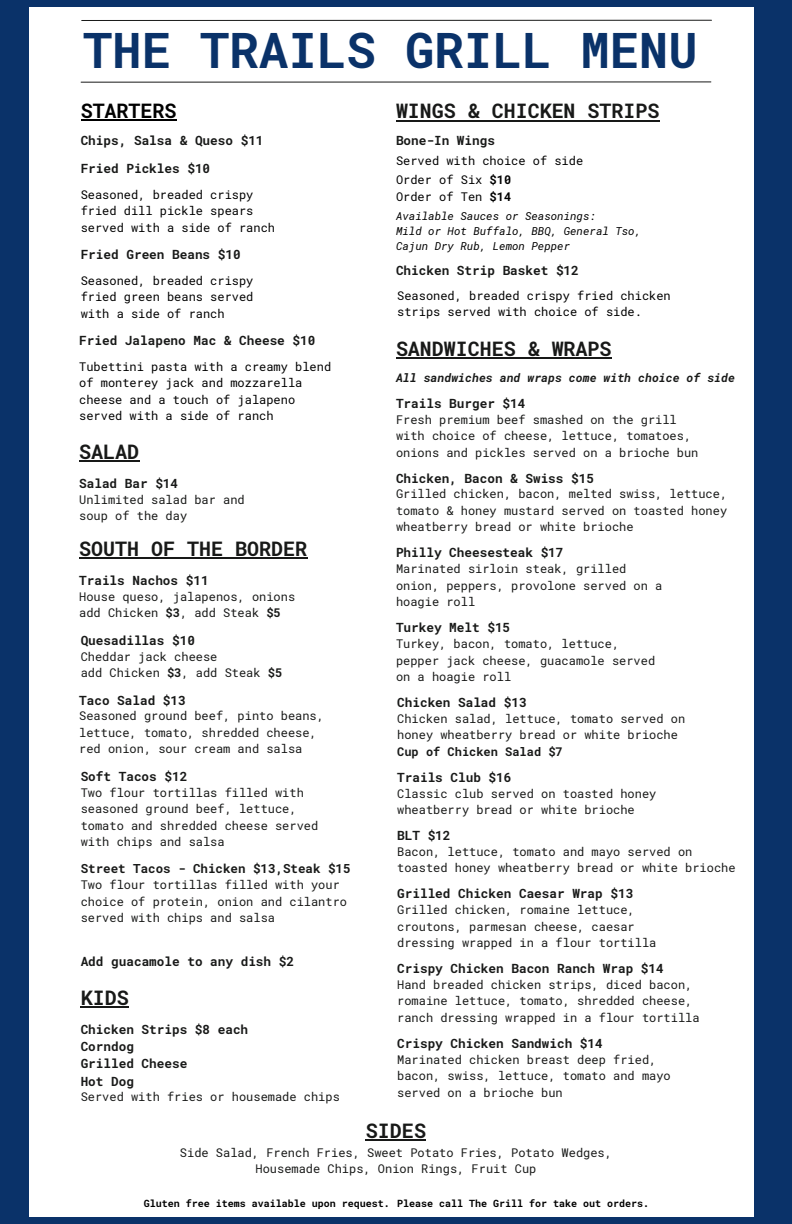
<style>
.page{position:relative;width:792px;height:1224px;background:#0a3269}
.page>*{position:absolute;margin:0;border:0;box-sizing:border-box;transform-origin:0 0}
.t1{font:700 48.8px "Roboto Mono";color:#0a3269}
.t2{font:700 20px "Roboto Mono";color:#181918}
.t3{font:700 20px "Roboto Mono";color:#000}
.t4{font:700 12.7px/17.2px "Roboto Mono";color:#181918}
.t5{font:700 12.5px "Roboto Mono";color:#181918}
.t6{font:12px/16.5px "Roboto Mono";color:#181918}
.t7{font:12px/16.5px "Roboto Mono";color:#000}
.t8{font:italic 700 11.8px "Roboto Mono";color:#181918}
.t9{font:italic 11px/15px "Roboto Mono";color:#000}
.t10{font:700 10px "Roboto Mono";color:#000}
.s1{font-weight:700}
</style>
<div class="page">
<div style="left:29px;top:8px;width:725px;height:1209px;background:#fff"></div>
<hr style="left:82px;top:20px;width:630px;height:1px;background:#181918">
<hr style="left:81px;top:82px;width:630px;height:1px;background:#181918">
<hr style="left:79px;top:461px;width:60px;height:1px;background:#181918">
<hr style="left:79px;top:558px;width:228px;height:1px;background:#181918">
<hr style="left:81px;top:120px;width:96px;height:1px;background:#000">
<hr style="left:396px;top:120px;width:263px;height:1px;background:#181918">
<hr style="left:396px;top:357px;width:216px;height:2px;background:#181918">
<hr style="left:81px;top:1006px;width:48px;height:2px;background:#181918">
<hr style="left:366px;top:1139px;width:60px;height:2px;background:#181918">
<h3 class="t1" style="left:83px;top:17px;width:616px">THE TRAILS GRILL MENU</h3>
<h3 class="t3" style="left:81px;top:97px;width:97px">STARTERS</h3>
<h4 class="t2" style="left:396px;top:98px;width:265px">WINGS &amp; CHICKEN STRIPS</h4>
<h2 class="t4" style="left:81px;top:132px;width:184px">Chips, Salsa &amp; Queso $11</h2>
<h3 class="t4" style="left:81px;top:159px;width:131px">Fried Pickles $10</h3>
<h4 class="t7" style="left:81px;top:186px;width:196px">Seasoned, breaded crispy fried dill pickle spears served with a side of ranch</h4>
<h3 class="t4" style="left:81px;top:245px;width:162px">Fried Green Beans $10</h3>
<h4 class="t7" style="left:81px;top:272px;width:174px;text-align:justify">Seasoned, breaded crispy fried green beans served with a side of ranch</h4>
<h4 class="t4" style="left:79px;top:331px;width:238px">Fried Jalapeno Mac &amp; Cheese $10</h4>
<p class="t7" style="left:79px;top:358px;width:254px">Tubettini pasta with a creamy blend of monterey jack and mozzarella cheese and a touch of jalapeno served with a side of ranch</p>
<p class="t4" style="left:396px;top:132px;width:101px">Bone-In Wings</p>
<h3 class="t7" style="left:396px;top:171px;width:117px">Order of Six <span class="s1">$10<br></span>Order of Ten <span class="s1">$14</span></h3>
<h4 class="t7" style="left:396px;top:152px;width:189px">Served with choice of side</h4>
<h2 class="t9" style="left:396px;top:209px;width:201px">Available Sauces or Seasonings:</h2>
<h4 class="t9" style="left:396px;top:224px;width:247px">Mild or Hot Buffalo, BBQ, General Tso,<br>Cajun Dry Rub, Lemon Pepper</h4>
<h4 class="t4" style="left:396px;top:262px;width:184px">Chicken Strip Basket $12</h4>
<h3 class="t7" style="left:397px;top:287px;width:275px">Seasoned, breaded crispy fried chicken strips served with choice of side.</h3>
<h4 class="t2" style="left:396px;top:335px;width:217px">SANDWICHES &amp; WRAPS</h4>
<h4 class="t8" style="left:396px;top:370px;width:341px">All sandwiches and wraps come with choice of side</h4>
<h1 class="t4" style="left:396px;top:394px;width:131px">Trails Burger $14</h1>
<h1 class="t6" style="left:396px;top:411px;width:297px">Fresh premium beef smashed on the grill with choice of cheese, lettuce, tomatoes,</h1>
<h2 class="t2" style="left:79px;top:438px;width:62px">SALAD</h2>
<h1 class="t6" style="left:396px;top:444px;width:304px">onions and pickles served on a brioche bun</h1>
<h4 class="t4" style="left:79px;top:475px;width:101px">Salad Bar $14</h4>
<h4 class="t6" style="left:79px;top:491px;width:167px">Unlimited salad bar and soup of the day</h4>
<h4 class="t4" style="left:396px;top:469px;width:200px">Chicken, Bacon &amp; Swiss $15</h4>
<h4 class="t6" style="left:396px;top:486px;width:333px;text-align:justify">Grilled chicken, bacon, melted swiss, lettuce, tomato &amp; honey mustard served on toasted honey wheatberry bread or white brioche</h4>
<h2 class="t2" style="left:79px;top:535px;width:230px">SOUTH OF THE BORDER</h2>
<h4 class="t4" style="left:396px;top:544px;width:169px">Philly Cheesesteak $17</h4>
<h4 class="t6" style="left:396px;top:560px;width:268px">Marinated sirloin steak, grilled onion, peppers, provolone served on a hoagie roll</h4>
<h3 class="t4" style="left:396px;top:619px;width:116px">Turkey Melt $15</h3>
<h3 class="t6" style="left:396px;top:635px;width:261px">Turkey, bacon, tomato, lettuce, pepper jack cheese, guacamole served on a hoagie roll</h3>
<h2 class="t4" style="left:397px;top:694px;width:131px">Chicken Salad $13</h2>
<h2 class="t6" style="left:397px;top:710px;width:290px">Chicken salad, lettuce, tomato served on honey wheatberry bread or white brioche<br><span class="s1">Cup of Chicken Salad $7</span></h2>
<h4 class="t4" style="left:397px;top:768px;width:116px">Trails Club $16</h4>
<h4 class="t6" style="left:397px;top:785px;width:261px">Classic club served on toasted honey wheatberry bread or white brioche</h4>
<h4 class="t4" style="left:397px;top:827px;width:55px">BLT $12</h4>
<h4 class="t6" style="left:397px;top:843px;width:340px">Bacon, lettuce, tomato and mayo served on toasted honey wheatberry bread or white brioche</h4>
<h4 class="t4" style="left:397px;top:885px;width:238px">Grilled Chicken Caesar Wrap $13</h4>
<h4 class="t6" style="left:397px;top:901px;width:261px">Grilled chicken, romaine lettuce, croutons, parmesan cheese, caesar dressing wrapped in a flour tortilla</h4>
<h4 class="t4" style="left:79px;top:572px;width:131px">Trails Nachos $11</h4>
<h4 class="t6" style="left:79px;top:588px;width:218px">House queso, jalapenos, onions add Chicken <span class="s1">$3</span>, add Steak <span class="s1">$5</span></h4>
<h4 class="t4" style="left:81px;top:631px;width:116px">Quesadillas $10</h4>
<h4 class="t6" style="left:81px;top:648px;width:203px">Cheddar jack cheese<br>add Chicken <span class="s1">$3</span>, add Steak <span class="s1">$5</span></h4>
<h2 class="t4" style="left:79px;top:691px;width:108px">Taco Salad $13</h2>
<h2 class="t6" style="left:79px;top:708px;width:246px">Seasoned ground beef, pinto beans, lettuce, tomato, shredded cheese, red onion, sour cream and salsa</h2>
<h3 class="t4" style="left:81px;top:767px;width:108px">Soft Tacos $12</h3>
<h3 class="t6" style="left:81px;top:784px;width:239px">Two flour tortillas filled with seasoned ground beef, lettuce, tomato and shredded cheese served with chips and salsa</h3>
<h4 class="t5" style="left:81px;top:860px;width:271px">Street Tacos - Chicken $13,Steak $15</h4>
<h4 class="t6" style="left:81px;top:877px;width:268px">Two flour tortillas filled with your choice of protein, onion and cilantro served with chips and salsa</h4>
<h4 class="t4" style="left:81px;top:953px;width:215px">Add guacamole to any dish $2</h4>
<h4 class="t4" style="left:397px;top:960px;width:268px">Crispy Chicken Bacon Ranch Wrap $14</h4>
<h4 class="t6" style="left:397px;top:976px;width:304px">Hand breaded chicken strips, diced bacon, romaine lettuce, tomato, shredded cheese, ranch dressing wrapped in a flour tortilla</h4>
<h4 class="t4" style="left:397px;top:1034px;width:207px">Crispy Chicken Sandwich $14</h4>
<h4 class="t6" style="left:397px;top:1051px;width:275px">Marinated chicken breast deep fried, bacon, swiss, lettuce, tomato and mayo served on a brioche bun</h4>
<h2 class="t2" style="left:366px;top:1117px;width:62px">SIDES</h2>
<p class="t6" style="left:180px;top:1144px;width:434px;text-align:center">Side Salad, French Fries, Sweet Potato Fries, Potato Wedges,<br>Housemade Chips, Onion Rings, Fruit Cup</p>
<h5 class="t10" style="left:144px;top:1196px;width:247px">Gluten free items available upon request.</h5>
<h5 class="t10" style="left:397px;top:1196px;width:253px">Please call The Grill for take out orders.</h5>
<h4 class="t2" style="left:81px;top:984px;width:50px">KIDS</h4>
<h4 class="t4" style="left:81px;top:1020px;width:169px">Chicken Strips $8 each<br>Corndog<br>Grilled Cheese<br>Hot Dog</h4>
<h4 class="t6" style="left:81px;top:1088px;width:261px">Served with fries or housemade chips</h4>
</div>
